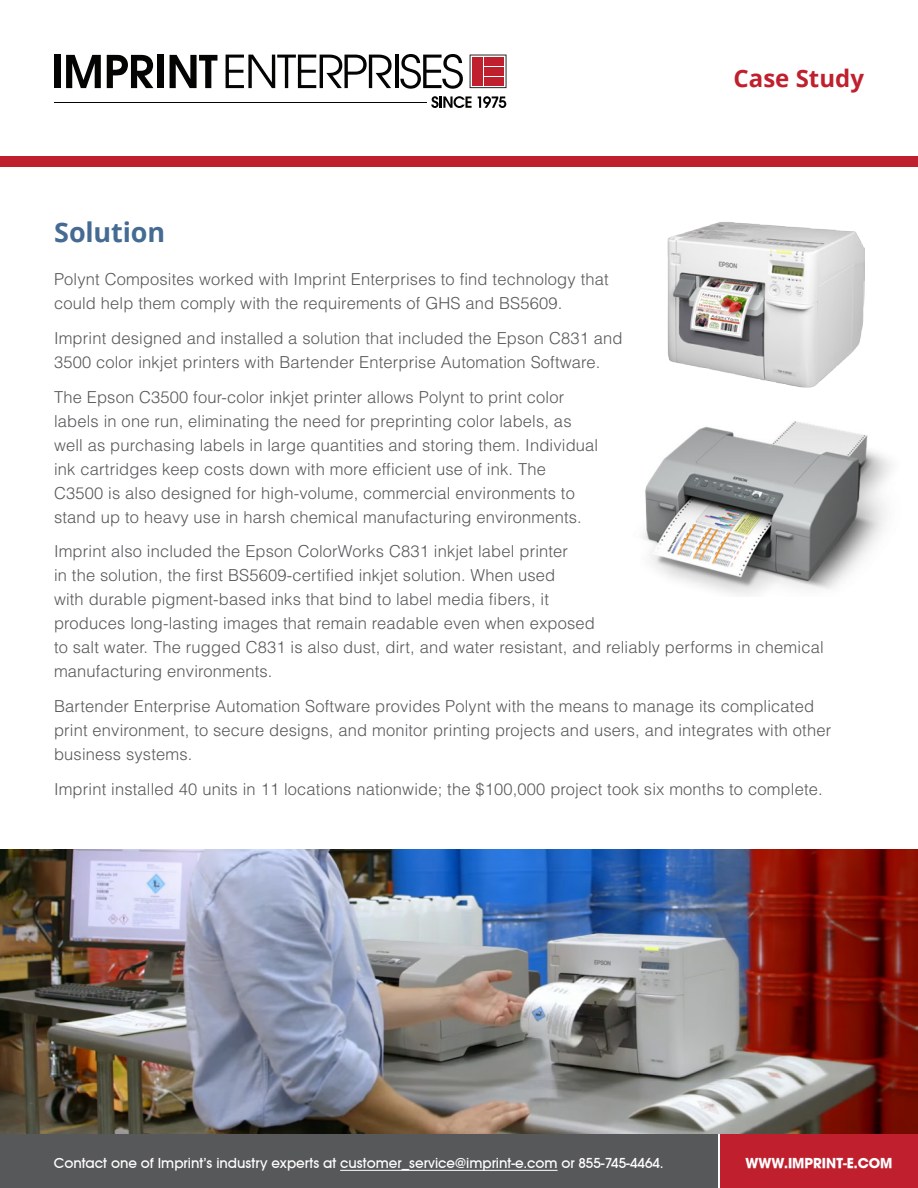
<style>
.page{position:relative;width:918px;height:1188px;background:#fff}
.page>*{position:absolute;margin:0;border:0;box-sizing:border-box;transform-origin:0 0}
.t1{font:700 27px "Open Sans";letter-spacing:-.005em;color:#466b93}
.t2{font:700 24px "Open Sans";color:#c0202e}
.t3{font:300 16.5px/24px "Helvetica LT Std";letter-spacing:.01em;color:#57585a}
.t4{font:15px "Avant Garde Md ITCTT";color:#fff}
.t5{font:15px "Avant Garde Md ITCTT Bold";color:#fff}
</style>
<div class="page">
<div style="left:54px;top:55px;width:6px;height:33px;background:#040503"></div>
<svg style="left:66px;top:55px;width:35px;height:33px"></svg>
<svg style="left:107px;top:55px;width:46px;height:33px"></svg>
<div style="left:157px;top:55px;width:7px;height:33px;background:#040503"></div>
<svg style="left:170px;top:55px;width:47px;height:33px"></svg>
<svg style="left:226px;top:55px;width:166px;height:33px"></svg>
<hr style="left:395px;top:55px;width:3px;height:33px;background:#040503">
<svg style="left:400px;top:54px;width:63px;height:35px"></svg>
<svg style="left:470px;top:55px;width:36px;height:33px"></svg>
<div style="left:472px;top:57px;width:11px;height:29px;background:#c01f2d"></div>
<div style="left:484px;top:57px;width:20px;height:9px;background:#c01f2d"></div>
<div style="left:484px;top:77px;width:20px;height:9px;background:#c01f2d"></div>
<div style="left:484px;top:67px;width:20px;height:9px;background:#c01f2d"></div>
<svg style="left:431px;top:96px;width:41px;height:12px"></svg>
<svg style="left:478px;top:96px;width:28px;height:12px"></svg>
<hr style="left:54px;top:102px;width:373px;height:1px;background:#040503">
<div style="left:0;top:157px;width:918px;height:10px;background:#c0202e"></div>
<div style="left:0;top:1134px;width:717px;height:54px;background:#57585a"></div>
<div style="left:720px;top:1134px;width:198px;height:54px;background:#c0202e"></div>
<hr style="left:340px;top:1170px;width:218px;height:1px;background:#fff">
<img style="left:643px;top:422px;width:249px;height:173px">
<img style="left:668px;top:222px;width:196px;height:166px">
<img style="left:0;top:849px;width:918px;height:285px">
<p class="t1" style="left:54px;top:213px;width:113px">Solution</p>
<h2 class="t2" style="left:734px;top:62px;width:132px">Case Study</h2>
<p class="t3" style="left:54px;top:267px;width:556px">Polynt Composites worked with Imprint Enterprises to find technology that could help them comply with the requirements of GHS and BS5609.</p>
<p class="t3" style="left:54px;top:326px;width:570px">Imprint designed and installed a solution that included the Epson C831 and<br>3500 color inkjet printers with Bartender Enterprise Automation Software.</p>
<p class="t3" style="left:54px;top:385px;width:546px">The Epson C3500 four-color inkjet printer allows Polynt to print color labels in one run, eliminating the need for preprinting color labels, as well as purchasing labels in large quantities and storing them. Individual ink cartridges keep costs down with more efficient use of ink. The C3500 is also designed for high-volume, commercial environments to stand up to heavy use in harsh chemical manufacturing environments.</p>
<p class="t3" style="left:54px;top:539px;width:771px">Imprint also included the Epson ColorWorks C831 inkjet label printer<br>in the solution, the first BS5609-certified inkjet solution. When used<br>with durable pigment-based inks that bind to label media fibers, it<br>produces long-lasting images that remain readable even when exposed<br>to salt water. The rugged C831 is also dust, dirt, and water resistant, and reliably performs in chemical manufacturing environments.</p>
<p class="t3" style="left:54px;top:694px;width:779px">Bartender Enterprise Automation Software provides Polynt with the means to manage its complicated print environment, to secure designs, and monitor printing projects and users, and integrates with other business systems.</p>
<p class="t3" style="left:54px;top:777px;width:770px">Imprint installed 40 units in 11 locations nationwide; the $100,000 project took six months to complete.</p>
<p class="t4" style="left:54px;top:1154px;width:611px">Contact one of Imprint’s industry experts at customer_service@imprint-e.com or 855-745-4464.</p>
<p class="t5" style="left:745px;top:1154px;width:149px">WWW.IMPRINT-E.COM</p>
</div>
